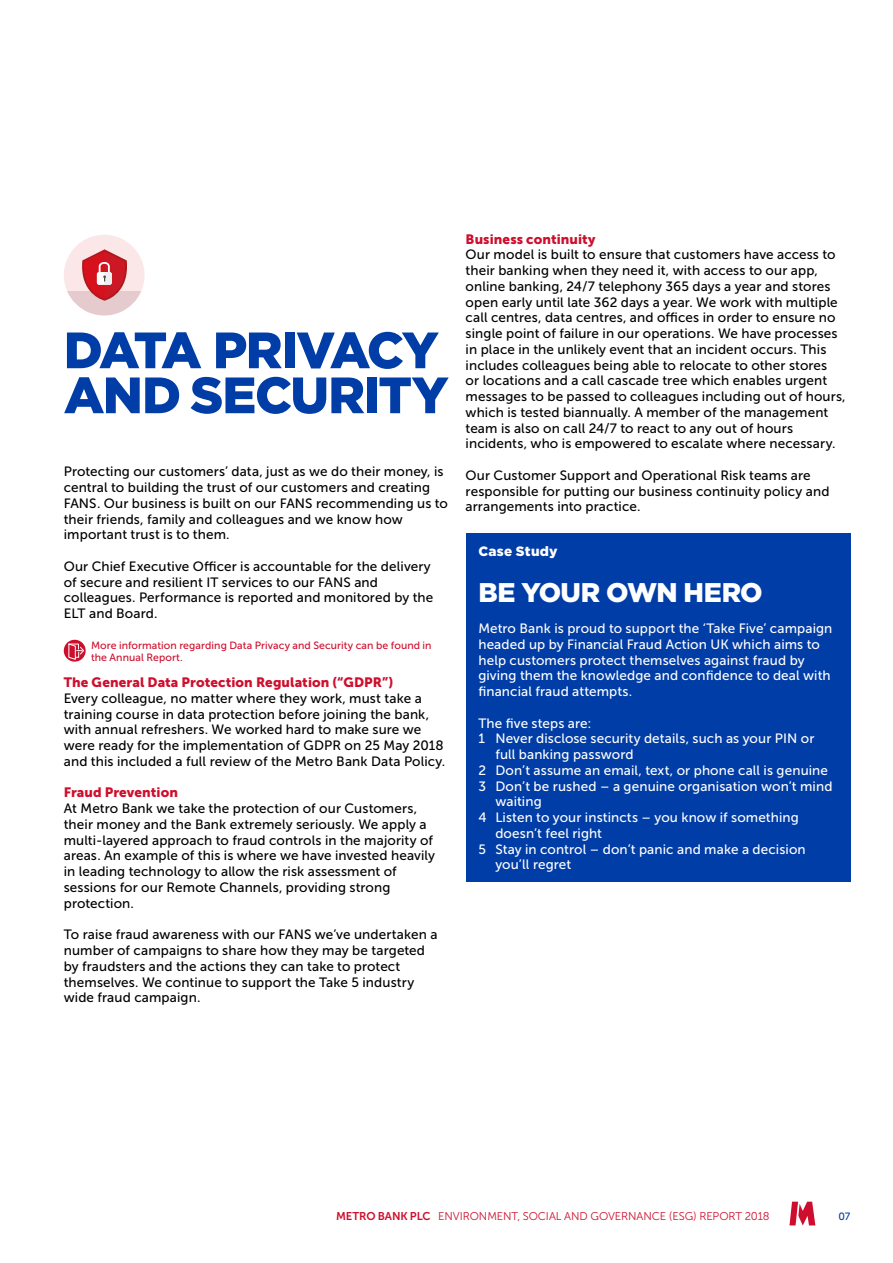
<style>
.page{position:relative;width:893px;height:1263px;background:#fff}
.page>*{position:absolute;margin:0;border:0;box-sizing:border-box;transform-origin:0 0}
.t1{font:900 51px/45px "Gotham";letter-spacing:-.03em;color:#003da6}
.t2{font:900 27px "Gotham";letter-spacing:-.02em;color:#fff}
.t3{font:13.5px/15.8px "Museo Sans 500";letter-spacing:.01em;color:#000}
.t4{font:13.5px/15.8px "Museo Sans 500";letter-spacing:.01em;color:#fff}
.t5{font:13.5px "Museo Sans 900";letter-spacing:.01em;color:#ce0e2d}
.t6{font:900 13.5px "Gotham";letter-spacing:.02em;color:#fff}
.t7{font:11.25px "Museo Sans 300";letter-spacing:-.005em;color:#ce0e2d}
.t8{font:11.25px "Museo Sans 700";color:#ce0e2d}
.t9{font:10.5px/12px "Museo Sans 500";letter-spacing:.01em;color:#ce0e2d}
.t10{font:10.5px "Museo Sans 500";color:#003da6}
</style>
<div class="page">
<svg style="left:789px;top:1202px;width:26px;height:23px"></svg>
<svg style="left:64px;top:235px;width:81px;height:57px;fill:#fbe7e8"></svg>
<svg style="left:67px;top:292px;width:74px;height:23px"></svg>
<svg style="left:82px;top:249px;width:45px;height:52px;background:#d9636b"></svg>
<svg style="left:64px;top:640px;width:22px;height:22px"></svg>
<svg style="left:68px;top:643px;width:17px;height:17px"></svg>
<div style="left:466px;top:533px;width:384px;height:349px;background:#003da6"></div>
<h1 class="t1" style="left:64px;top:327px;width:386px">DATA PRIVACY<br>AND SECURITY</h1>
<p class="t3" style="left:64px;top:464px;width:386px">Protecting our customers’ data, just as we do their money, is central to building the trust of our customers and creating FANS. Our business is built on our FANS recommending us to their friends, family and colleagues and we know how important trust is to them.</p>
<p class="t3" style="left:64px;top:558px;width:371px">Our Chief Executive Officer is accountable for the delivery of secure and resilient IT services to our FANS and colleagues. Performance is reported and monitored by the ELT and Board.</p>
<p class="t9" style="left:91px;top:639px;width:342px">More information regarding Data Privacy and Security can be found in the Annual Report.</p>
<p class="t5" style="left:64px;top:675px;width:331px">The General Data Protection Regulation (“GDPR”)</p>
<p class="t3" style="left:64px;top:690px;width:383px">Every colleague, no matter where they work, must take a training course in data protection before joining the bank, with annual refreshers. We worked hard to make sure we were ready for the implementation of GDPR on 25 May 2018 and this included a full review of the Metro Bank Data Policy.</p>
<p class="t5" style="left:64px;top:785px;width:116px">Fraud Prevention</p>
<p class="t3" style="left:64px;top:801px;width:373px">At Metro Bank we take the protection of our Customers, their money and the Bank extremely seriously. We apply a multi-layered approach to fraud controls in the majority of areas. An example of this is where we have invested heavily in leading technology to allow the risk assessment of sessions for our Remote Channels, providing strong protection.</p>
<p class="t3" style="left:64px;top:927px;width:375px">To raise fraud awareness with our FANS we’ve undertaken a number of campaigns to share how they may be targeted by fraudsters and the actions they can take to protect themselves. We continue to support the Take 5 industry wide fraud campaign.</p>
<p class="t5" style="left:466px;top:231px;width:131px">Business continuity</p>
<p class="t3" style="left:466px;top:247px;width:382px">Our model is built to ensure that customers have access to their banking when they need it, with access to our app, online banking, 24/7 telephony 365 days a year and stores open early until late 362 days a year. We work with multiple call centres, data centres, and offices in order to ensure no single point of failure in our operations. We have processes in place in the unlikely event that an incident occurs. This includes colleagues being able to relocate to other stores<br>or locations and a call cascade tree which enables urgent messages to be passed to colleagues including out of hours, which is tested biannually. A member of the management team is also on call 24/7 to react to any out of hours incidents, who is empowered to escalate where necessary.</p>
<p class="t3" style="left:466px;top:467px;width:365px">Our Customer Support and Operational Risk teams are responsible for putting our business continuity policy and arrangements into practice.</p>
<p class="t6" style="left:478px;top:542px;width:81px">Case Study</p>
<h2 class="t2" style="left:478px;top:573px;width:286px">BE YOUR OWN HERO</h2>
<p class="t4" style="left:478px;top:621px;width:356px">Metro Bank is proud to support the ‘Take Five’ campaign headed up by Financial Fraud Action UK which aims to help customers protect themselves against fraud by giving them the knowledge and confidence to deal with financial fraud attempts.</p>
<p class="t4" style="left:478px;top:715px;width:115px">The five steps are:</p>
<p class="t4" style="left:478px;top:731px;width:338px">1 Never disclose security details, such as your PIN or</p>
<p class="t4" style="left:495px;top:747px;width:140px">full banking password</p>
<p class="t4" style="left:478px;top:762px;width:351px">2 Don’t assume an email, text, or phone call is genuine</p>
<p class="t4" style="left:478px;top:778px;width:356px">3 Don’t be rushed – a genuine organisation won’t mind</p>
<p class="t4" style="left:495px;top:794px;width:48px">waiting</p>
<p class="t4" style="left:478px;top:810px;width:322px">4 Listen to your instincts – you know if something</p>
<p class="t4" style="left:495px;top:825px;width:108px">doesn’t feel right</p>
<p class="t4" style="left:478px;top:841px;width:329px">5 Stay in control – don’t panic and make a decision</p>
<p class="t4" style="left:495px;top:857px;width:77px">you’ll regret</p>
<p class="t8" style="left:336px;top:1210px;width:18px">METRO</p>
<p class="t8" style="left:378px;top:1210px;width:16px">BANK</p>
<p class="t8" style="left:410px;top:1210px;width:15px">PLC</p>
<p class="t7" style="left:438px;top:1210px;width:333px">ENVIRONMENT, SOCIAL AND GOVERNANCE (ESG) REPORT 2018</p>
<p class="t10" style="left:838px;top:1211px;width:14px">07</p>
</div>
